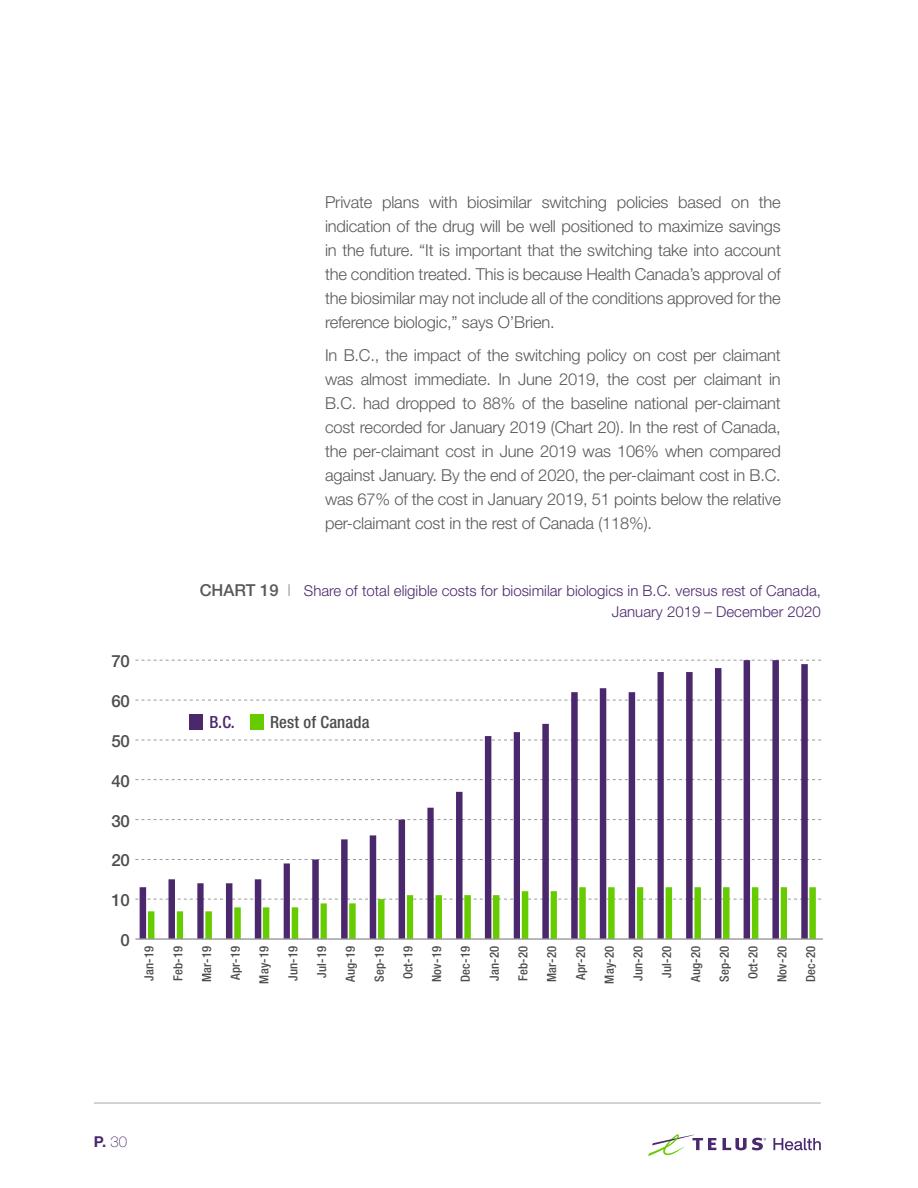
<style>
.page{position:relative;width:918px;height:1188px;background:#fff}
.page>*{position:absolute;margin:0;border:0;box-sizing:border-box;transform-origin:0 0}
.t1{font:500 16.8px "Helvetica Neue LT Std";letter-spacing:-.015em;color:#4d4d4d}
.t2{font:500 condensed 16.8px "Helvetica Neue LT Std";letter-spacing:.01em;color:#4d4d4d}
.t3{font:500 condensed 16.8px "Helvetica Neue LT Std";color:#4b286d}
.body{font:300 16.5px/24px "Helvetica Neue LT Std";letter-spacing:-.01em;color:#58595b;text-align:justify}
.t4{font:300 15px/21px "Helvetica Neue LT Std";color:#4b286d;text-align:right}
.t5{font:700 15px "Helvetica Neue LT Std";color:#4b286d}
.t6{font:500 condensed 12.6px "Helvetica Neue LT Std";letter-spacing:.01em;color:#4d4d4d}
.s1{font-weight:500;font-size:16.5px;color:#58595b}
.s2{font-weight:100;font-size:16.5px;color:#58595b}
.s3{font-weight:100}
</style>
<div class="page">
<hr style="left:94px;top:1103px;width:727px;height:1px;background:#a7a9ac">
<svg style="left:648px;top:1134px;width:68px;height:22px"></svg>
<svg style="left:723px;top:1138px;width:43px;height:12px"></svg>
<svg style="left:773px;top:1138px;width:48px;height:12px"></svg>
<svg style="left:135px;top:660px;width:687px;height:1px"></svg>
<svg style="left:135px;top:700px;width:687px;height:1px"></svg>
<svg style="left:135px;top:779px;width:687px;height:1px"></svg>
<svg style="left:135px;top:819px;width:687px;height:1px"></svg>
<svg style="left:135px;top:859px;width:687px;height:1px"></svg>
<svg style="left:140px;top:660px;width:668px;height:227px"></svg>
<svg style="left:135px;top:887px;width:687px;height:51px"></svg>
<hr style="left:135px;top:938px;width:688px;height:2px;background:#999">
<div style="left:250px;top:714px;width:14px;height:16px;background:#6c0"></div>
<div style="left:190px;top:714px;width:13px;height:16px;background:#4b286d"></div>
<p class="body" style="left:325px;top:190px;width:457px">Private plans with biosimilar switching policies based on the indication of the drug will be well positioned to maximize savings in the future. “It is important that the switching take into account the condition treated. This is because Health Canada’s approval of the biosimilar may not include all of the conditions approved for the reference biologic,” says O’Brien.</p>
<p class="body" style="left:325px;top:343px;width:457px">In B.C., the impact of the switching policy on cost per claimant was almost immediate. In June 2019, the cost per claimant in B.C. had dropped to 88% of the baseline national per-claimant cost recorded for January 2019 (Chart 20). In the rest of Canada, the per-claimant cost in June 2019 was 106% when compared against January. By the end of 2020, the per-claimant cost in B.C. was 67% of the cost in January 2019, 51 points below the relative per-claimant cost in the rest of Canada (118%).</p>
<p class="t1" style="left:111px;top:651px;width:20px">70</p>
<p class="t1" style="left:111px;top:691px;width:20px">60</p>
<p class="t1" style="left:111px;top:731px;width:20px">50</p>
<p class="t1" style="left:111px;top:771px;width:20px">40</p>
<p class="t1" style="left:111px;top:811px;width:20px">30</p>
<p class="t1" style="left:111px;top:850px;width:20px">20</p>
<p class="t1" style="left:111px;top:890px;width:20px">10</p>
<p class="t1" style="left:121px;top:930px;width:11px">0</p>
<p class="t4" style="left:200px;top:580px;width:623px"><span class="s1">CHART 19</span> <span class="s2">l</span> Share of total eligible costs for biosimilar biologics in B.C. versus rest of Canada,<br>January 2019 – December 2020</p>
<p class="t3" style="left:210px;top:712px;width:27px">B.C.</p>
<p class="t2" style="left:270px;top:712px;width:101px">Rest of Canada</p>
<p class="t6" style="left:142px;top:981px;width:36px;rotate:-90deg">Jan-19</p>
<p class="t6" style="left:170px;top:981px;width:36px;rotate:-90deg">Feb-19</p>
<p class="t6" style="left:199px;top:982px;width:38px;rotate:-90deg">Mar-19</p>
<p class="t6" style="left:228px;top:980px;width:35px;rotate:-90deg">Apr-19</p>
<p class="t6" style="left:257px;top:984px;width:39px;rotate:-90deg">May-19</p>
<p class="t6" style="left:285px;top:981px;width:36px;rotate:-90deg">Jun-19</p>
<p class="t6" style="left:314px;top:978px;width:33px;rotate:-90deg">Jul-19</p>
<p class="t6" style="left:343px;top:982px;width:37px;rotate:-90deg">Aug-19</p>
<p class="t6" style="left:372px;top:982px;width:37px;rotate:-90deg">Sep-19</p>
<p class="t6" style="left:400px;top:979px;width:35px;rotate:-90deg">Oct-19</p>
<p class="t6" style="left:429px;top:982px;width:37px;rotate:-90deg">Nov-19</p>
<p class="t6" style="left:458px;top:982px;width:37px;rotate:-90deg">Dec-19</p>
<p class="t6" style="left:487px;top:981px;width:36px;rotate:-90deg">Jan-20</p>
<p class="t6" style="left:516px;top:981px;width:36px;rotate:-90deg">Feb-20</p>
<p class="t6" style="left:544px;top:982px;width:38px;rotate:-90deg">Mar-20</p>
<p class="t6" style="left:573px;top:980px;width:35px;rotate:-90deg">Apr-20</p>
<p class="t6" style="left:602px;top:984px;width:39px;rotate:-90deg">May-20</p>
<p class="t6" style="left:631px;top:981px;width:36px;rotate:-90deg">Jun-20</p>
<p class="t6" style="left:659px;top:978px;width:33px;rotate:-90deg">Jul-20</p>
<p class="t6" style="left:688px;top:982px;width:37px;rotate:-90deg">Aug-20</p>
<p class="t6" style="left:717px;top:982px;width:37px;rotate:-90deg">Sep-20</p>
<p class="t6" style="left:746px;top:979px;width:35px;rotate:-90deg">Oct-20</p>
<p class="t6" style="left:774px;top:982px;width:37px;rotate:-90deg">Nov-20</p>
<p class="t6" style="left:803px;top:982px;width:37px;rotate:-90deg">Dec-20</p>
<p class="t5" style="left:94px;top:1132px;width:35px">P. <span class="s3">30</span></p>
</div>
